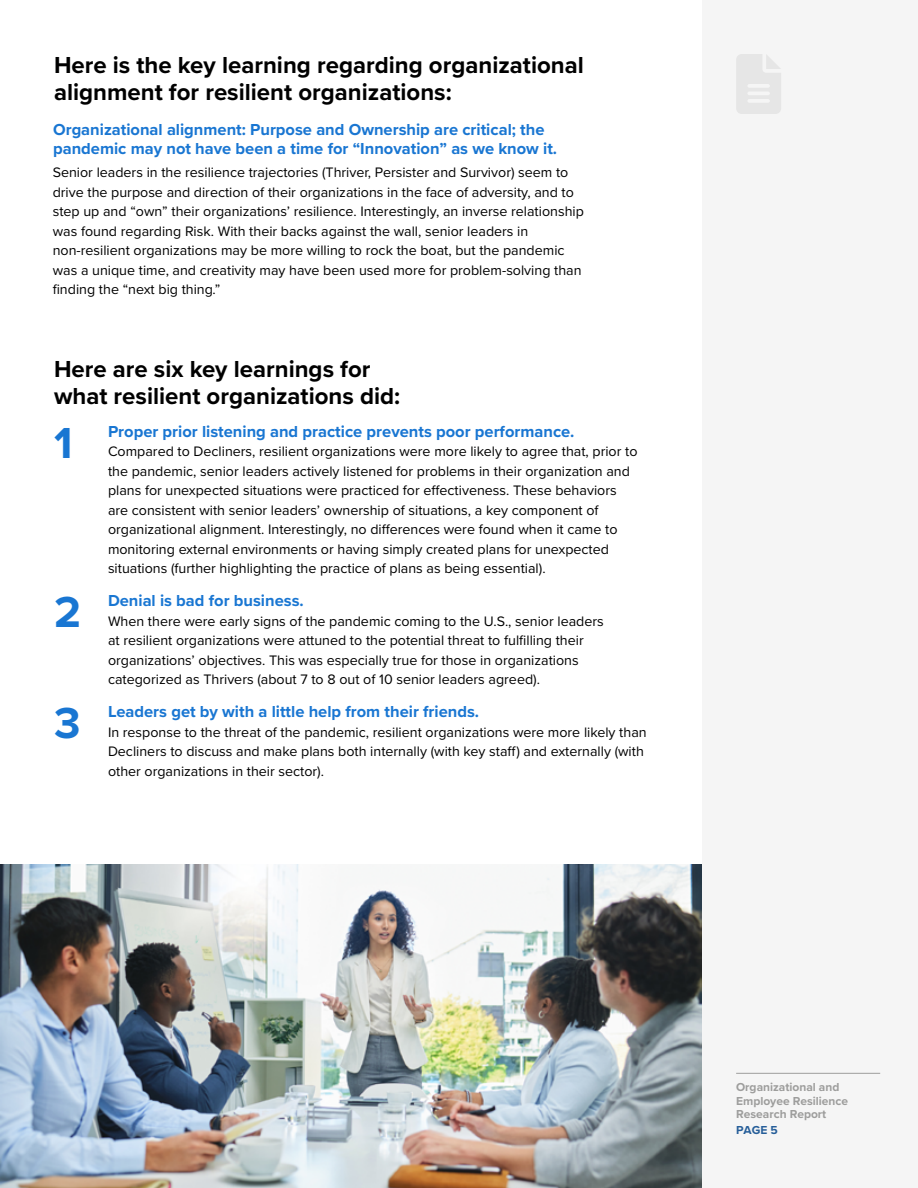
<style>
.page{position:relative;width:918px;height:1188px;background:#fff}
.page>*{position:absolute;margin:0;border:0;box-sizing:border-box;transform-origin:0 0}
.t1{font:700 45px "Proxima Nova";color:#1976d2}
.t2{font:700 24px/27px "Proxima Nova";color:#000}
.t3{font:700 16.5px/18.8px "Proxima Nova";color:#1976d2}
.t4{font:14.25px/19.5px "Proxima Nova";color:#000}
.t5{font:700 12px/13.5px "Proxima Nova";color:#9d9d9c}
.t6{font:700 12px "Proxima Nova";color:#265e99}
</style>
<div class="page">
<div style="left:702px;top:0;width:216px;height:1188px;background:#f5f5f5"></div>
<hr style="left:736px;top:1073px;width:144px;height:1px;background:#9d9d9c">
<img style="left:0;top:864px;width:702px;height:324px">
<h2 class="t2" style="left:54px;top:51px;width:531px">Here is the key learning regarding organizational alignment for resilient organizations:</h2>
<p class="t3" style="left:53px;top:120px;width:506px">Organizational alignment: Purpose and Ownership are critical; the pandemic may not have been a time for “Innovation” as we know it.</p>
<p class="t4" style="left:53px;top:162px;width:533px">Senior leaders in the resilience trajectories (Thriver, Persister and Survivor) seem to drive the purpose and direction of their organizations in the face of adversity, and to step up and “own” their organizations’ resilience. Interestingly, an inverse relationship was found regarding Risk. With their backs against the wall, senior leaders in non-resilient organizations may be more willing to rock the boat, but the pandemic was a unique time, and creativity may have been used more for problem-solving than finding the “next big thing.”</p>
<h2 class="t2" style="left:54px;top:355px;width:348px">Here are six key learnings for what resilient organizations did:</h2>
<h1 class="t1" style="left:54px;top:409px;width:20px">1</h1>
<p class="t3" style="left:108px;top:421px;width:468px">Proper prior listening and practice prevents poor performance.</p>
<p class="t4" style="left:108px;top:441px;width:531px">Compared to Decliners, resilient organizations were more likely to agree that, prior to the pandemic, senior leaders actively listened for problems in their organization and plans for unexpected situations were practiced for effectiveness. These behaviors are consistent with senior leaders’ ownership of situations, a key component of organizational alignment. Interestingly, no differences were found when it came to monitoring external environments or having simply created plans for unexpected situations (further highlighting the practice of plans as being essential).</p>
<h1 class="t1" style="left:54px;top:579px;width:28px">2</h1>
<p class="t3" style="left:108px;top:591px;width:197px">Denial is bad for business.</p>
<p class="t4" style="left:108px;top:611px;width:497px">When there were early signs of the pandemic coming to the U.S., senior leaders at resilient organizations were attuned to the potential threat to fulfilling their organizations’ objectives. This was especially true for those in organizations categorized as Thrivers (about 7 to 8 out of 10 senior leaders agreed).</p>
<h1 class="t1" style="left:54px;top:690px;width:28px">3</h1>
<p class="t3" style="left:108px;top:702px;width:373px">Leaders get by with a little help from their friends.</p>
<p class="t4" style="left:108px;top:722px;width:540px">In response to the threat of the pandemic, resilient organizations were more likely than<br>Decliners to discuss and make plans both internally (with key staff) and externally (with other organizations in their sector).</p>
<p class="t5" style="left:736px;top:1080px;width:114px">Organizational and<br>Employee Resilience<br>Research Report</p>
<p class="t6" style="left:736px;top:1121px;width:43px">PAGE 5</p>
</div>
